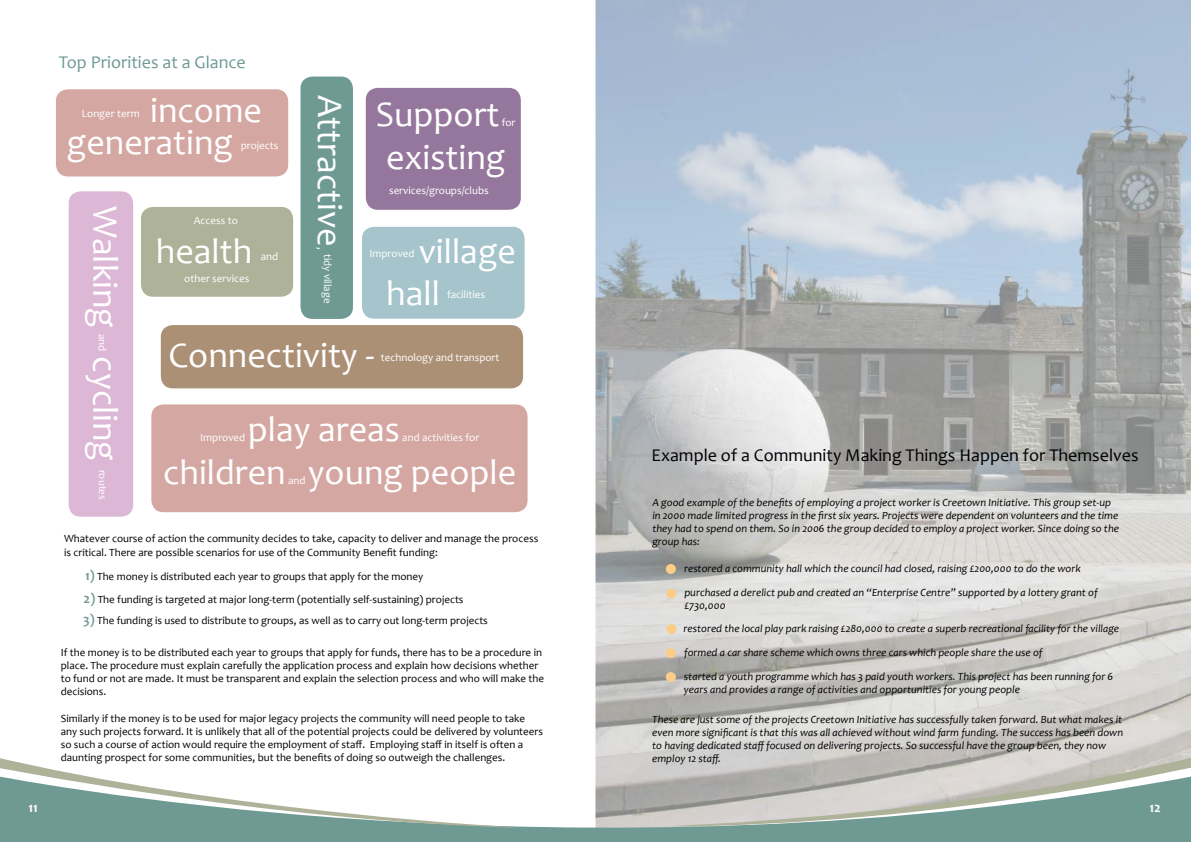
<style>
.page{position:relative;width:1191px;height:842px;background:#fff}
.page>*{position:absolute;margin:0;border:0;box-sizing:border-box;transform-origin:0 0}
.t1{font:36px "Candara";color:#fff}
.t2{font:18px "Candara";color:#000}
.t3{font:18px "Candara";color:#6f9a94}
.t4{font:700 14px "Candara";color:#fff}
.t5{font:italic 11px/13.2px "Candara";color:#000}
.t6{font:11px/13.2px "Candara";color:#000}
.t7{font:11px "Candara";color:#fff}
.s1{font-weight:700;font-size:14px;color:#6f9a94}
</style>
<div class="page">
<img style="left:595px;top:0;width:596px;height:774px">
<svg style="left:0;top:774px;width:1191px;height:68px;fill:#6f9a94"></svg>
<svg style="left:0;top:758px;width:523px;height:70px"></svg>
<svg style="left:660px;top:754px;width:531px;height:72px;background:#b3bbb6"></svg>
<div style="left:69px;top:191px;width:64px;height:326px;background:#ddb7d6;border-radius:12px"></div>
<div style="left:151px;top:404px;width:376px;height:108px;background:#d4a7a2;border-radius:12px"></div>
<div style="left:161px;top:325px;width:362px;height:63px;background:#ac9076;border-radius:12px"></div>
<div style="left:141px;top:207px;width:152px;height:90px;background:#aeb299;border-radius:12px"></div>
<div style="left:300px;top:77px;width:53px;height:242px;background:#6f9a94;border-radius:12px"></div>
<div style="left:362px;top:227px;width:162px;height:92px;background:#a5c4cb;border-radius:12px"></div>
<div style="left:366px;top:88px;width:155px;height:122px;background:#95779d;border-radius:12px"></div>
<div style="left:56px;top:89px;width:232px;height:87px;background:#d4a7a2;border-radius:12px"></div>
<div style="left:666px;top:564px;width:10px;height:10px;background:#fbcd88;border-radius:50%"></div>
<div style="left:666px;top:589px;width:10px;height:9px;background:#fbcd88;border-radius:50%"></div>
<div style="left:666px;top:624px;width:10px;height:10px;background:#fbcd88;border-radius:50%"></div>
<div style="left:666px;top:648px;width:10px;height:10px;background:#fbcd88;border-radius:50%"></div>
<div style="left:666px;top:672px;width:10px;height:10px;background:#fbcd88;border-radius:50%"></div>
<h2 class="t3" style="left:59px;top:50px;width:188px">Top Priorities at a Glance</h2>
<h1 class="t1" style="left:352px;top:95px;width:153px;rotate:90deg">Attractive</h1>
<p class="t7" style="left:328px;top:246px;width:4px;rotate:90deg">,</p>
<h1 class="t1" style="left:150px;top:88px;width:113px">income</h1>
<p class="t7" style="left:241px;top:138px;width:39px">projects</p>
<h1 class="t1" style="left:376px;top:92px;width:125px">Support</h1>
<p class="t7" style="left:82px;top:107px;width:59px">Longer term</p>
<p class="t7" style="left:502px;top:116px;width:15px">for</p>
<h1 class="t1" style="left:386px;top:135px;width:121px">existing</h1>
<h1 class="t1" style="left:67px;top:119px;width:168px">generating</h1>
<p class="t7" style="left:389px;top:184px;width:101px">services/groups/clubs</p>
<h1 class="t1" style="left:128px;top:206px;width:256px;rotate:90deg">Walking cycling</h1>
<p class="t7" style="left:194px;top:213px;width:46px">Access to</p>
<h1 class="t1" style="left:419px;top:229px;width:99px">village</h1>
<h1 class="t1" style="left:156px;top:229px;width:98px">health</h1>
<p class="t7" style="left:369px;top:246px;width:47px">Improved</p>
<p class="t7" style="left:261px;top:250px;width:19px">and</p>
<p class="t7" style="left:335px;top:254px;width:51px;rotate:90deg">tidy village</p>
<p class="t7" style="left:184px;top:271px;width:67px">other services</p>
<h1 class="t1" style="left:386px;top:271px;width:55px">hall</h1>
<p class="t7" style="left:447px;top:288px;width:40px">facilities</p>
<p class="t7" style="left:109px;top:334px;width:19px;rotate:90deg">and</p>
<h1 class="t1" style="left:168px;top:333px;width:208px">Connectivity -</h1>
<p class="t7" style="left:381px;top:350px;width:120px">technology and transport</p>
<h1 class="t1" style="left:248px;top:407px;width:154px">play areas</h1>
<p class="t7" style="left:402px;top:431px;width:78px">and activities for</p>
<p class="t7" style="left:200px;top:431px;width:47px">Improved</p>
<h1 class="t1" style="left:163px;top:450px;width:124px">children</h1>
<h1 class="t1" style="left:308px;top:450px;width:210px">young people</h1>
<p class="t7" style="left:110px;top:470px;width:32px;rotate:90deg">routes</p>
<p class="t7" style="left:288px;top:474px;width:19px">and</p>
<p class="t6" style="left:64px;top:532px;width:475px">Whatever course of action the community decides to take, capacity to deliver and manage the process is critical. There are possible scenarios for use of the Community Benefit funding:</p>
<p class="t6" style="left:85px;top:570px;width:340px"><span class="s1">1)</span> The money is distributed each year to groups that apply for the money</p>
<p class="t6" style="left:84px;top:592px;width:381px"><span class="s1">2)</span> The funding is targeted at major long-term (potentially self-sustaining) projects</p>
<p class="t6" style="left:83px;top:614px;width:406px"><span class="s1">3)</span> The funding is used to distribute to groups, as well as to carry out long-term projects</p>
<p class="t6" style="left:61px;top:645px;width:485px">If the money is to be distributed each year to groups that apply for funds, there has to be a procedure in place. The procedure must explain carefully the application process and explain how decisions whether to fund or not are made. It must be transparent and explain the selection process and who will make the decisions.</p>
<p class="t6" style="left:61px;top:711px;width:484px">Similarly if the money is to be used for major legacy projects the community will need people to take any such projects forward. It is unlikely that all of the potential projects could be delivered by volunteers so such a course of action would require the employment of staff. Employing staff in itself is often a daunting prospect for some communities, but the benefits of doing so outweigh the challenges.</p>
<h2 class="t2" style="left:651px;top:444px;width:488px">Example of a Community Making Things Happen for Themselves</h2>
<p class="t5" style="left:652px;top:495px;width:468px">A good example of the benefits of employing a project worker is Creetown Initiative. This group set-up in 2000 made limited progress in the first six years. Projects were dependent on volunteers and the time they had to spend on them. So in 2006 the group decided to employ a project worker. Since doing so the group has:</p>
<p class="t5" style="left:684px;top:561px;width:398px">restored a community hall which the council had closed, raising £200,000 to do the work</p>
<p class="t5" style="left:684px;top:586px;width:415px">purchased a derelict pub and created an “Enterprise Centre” supported by a lottery grant of £730,000</p>
<p class="t5" style="left:684px;top:640px;width:431px;line-height:24.1px">formed a car share scheme which owns three cars which people share the use of<br>started a youth programme which has 3 paid youth workers. This project has been running for 6</p>
<p class="t5" style="left:684px;top:683px;width:337px">years and provides a range of activities and opportunities for young people</p>
<p class="t5" style="left:652px;top:712px;width:472px">These are just some of the projects Creetown Initiative has successfully taken forward. But what makes it even more significant is that this was all achieved without wind farm funding. The success has been down to having dedicated staff focused on delivering projects. So successful have the group been, they now employ 12 staff.</p>
<p class="t5" style="left:683px;top:622px;width:437px">restored the local play park raising £280,000 to create a superb recreational facility for the village</p>
<p class="t4" style="left:28px;top:799px;width:11px">11</p>
<p class="t4" style="left:1149px;top:799px;width:13px">12</p>
</div>
